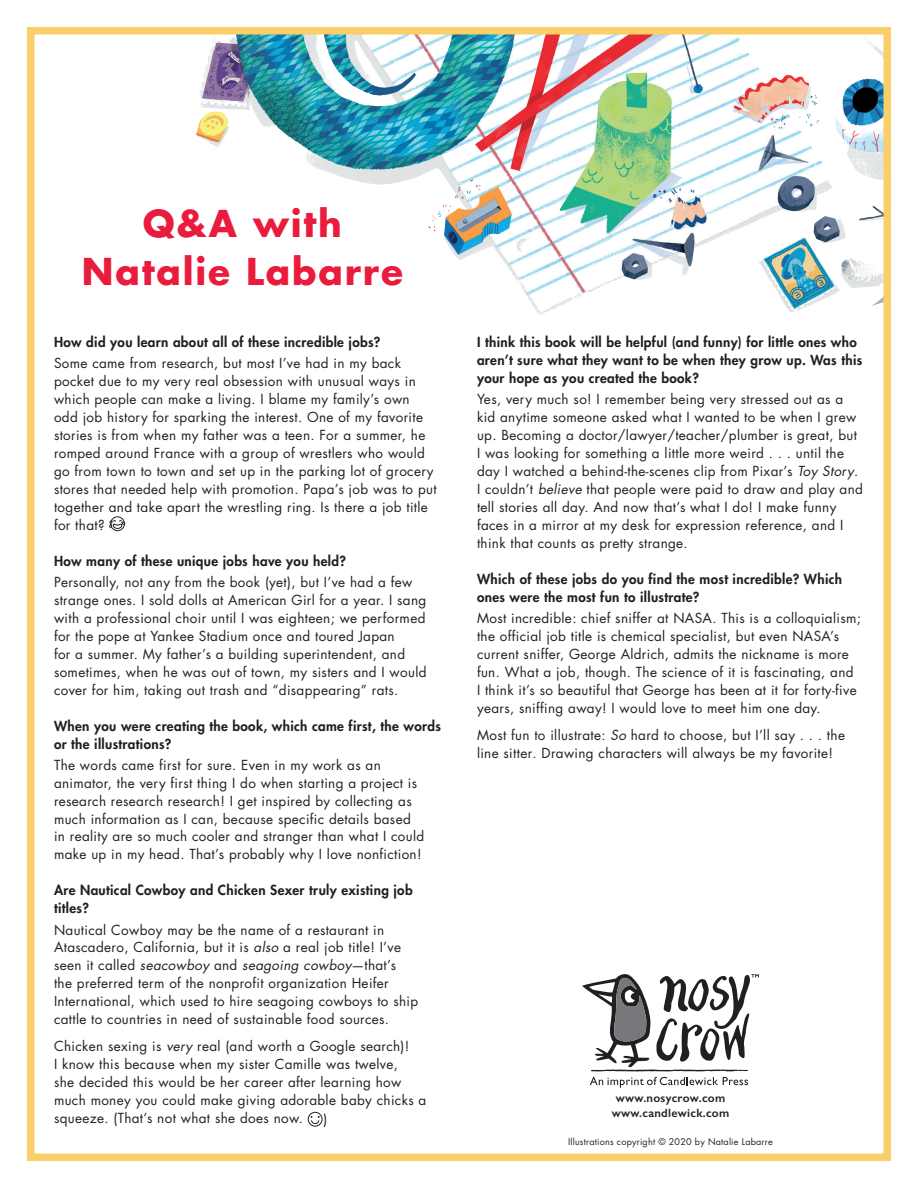
<style>
.page{position:relative;width:918px;height:1188px;background:#fff}
.page>*{position:absolute;margin:0;border:0;box-sizing:border-box;transform-origin:0 0}
.t1{font:700 36px/48px "Futura Std";letter-spacing:.05em;color:#e91c3d;text-align:center}
.Answer{font:13.5px/18px "Futura Std";letter-spacing:.025em;color:#231f20}
.Question{font:800 13.5px/18px "Futura Std";letter-spacing:.025em;color:#231f20}
.t2{font:600 12px "Gill Sans";letter-spacing:.025em;color:#231f20}
.t3{font:9px "Futura Std";letter-spacing:.025em;color:#231f20}
.s1{font-style:italic}
</style>
<div class="page">
<img style="left:196px;top:36px;width:686px;height:279px">
<div style="left:27px;top:27px;width:864px;height:1134px;border:8px solid #face69"></div>
<div style="left:110px;top:516px;width:15px;height:15px;border:1px solid #231f20;border-radius:50%"></div>
<svg style="left:109px;top:516px;width:17px;height:13px"></svg>
<div style="left:308px;top:1112px;width:14px;height:15px;border:1px solid #231f20;border-radius:50%"></div>
<svg style="left:311px;top:1116px;width:9px;height:8px"></svg>
<svg style="left:582px;top:974px;width:177px;height:114px"></svg>
<p class="t1" style="left:82px;top:199px;width:323px">Q&amp;A with<br>Natalie Labarre</p>
<p class="Question" style="left:54px;top:333px;width:328px">How did you learn about all of these incredible jobs?</p>
<p class="Answer" style="left:54px;top:354px;width:384px">Some came from research, but most I’ve had in my back pocket due to my very real obsession with unusual ways in which people can make a living. I blame my family’s own odd job history for sparking the interest. One of my favorite stories is from when my father was a teen. For a summer, he romped around France with a group of wrestlers who would go from town to town and set up in the parking lot of grocery stores that needed help with promotion. Papa’s job was to put together and take apart the wrestling ring. Is there a job title for that?</p>
<p class="Question" style="left:54px;top:552px;width:294px">How many of these unique jobs have you held?</p>
<p class="Answer" style="left:54px;top:573px;width:374px">Personally, not any from the book (yet), but I’ve had a few strange ones. I sold dolls at American Girl for a year. I sang with a professional choir until I was eighteen; we performed for the pope at Yankee Stadium once and toured Japan<br>for a summer. My father’s a building superintendent, and sometimes, when he was out of town, my sisters and I would cover for him, taking out trash and “disappearing” rats.</p>
<p class="Question" style="left:54px;top:717px;width:388px">When you were creating the book, which came first, the words or the illustrations?</p>
<p class="Answer" style="left:54px;top:756px;width:372px">The words came first for sure. Even in my work as an animator, the very first thing I do when starting a project is research research research! I get inspired by collecting as much information as I can, because specific details based in reality are so much cooler and stranger than what I could make up in my head. That’s probably why I love nonfiction!</p>
<p class="Question" style="left:54px;top:882px;width:360px">Are Nautical Cowboy and Chicken Sexer truly existing job titles?</p>
<p class="Answer" style="left:54px;top:921px;width:366px">Nautical Cowboy may be the name of a restaurant in Atascadero, California, but it is <span class="s1">also</span> a real job title! I’ve seen it called <span class="s1">seacowboy</span> and <span class="s1">seagoing cowboy</span>—that’s<br>the preferred term of the nonprofit organization Heifer International, which used to hire seagoing cowboys to ship cattle to countries in need of sustainable food sources.</p>
<p class="Answer" style="left:54px;top:1038px;width:374px">Chicken sexing is <span class="s1">very</span> real (and worth a Google search)!<br>I know this because when my sister Camille was twelve,<br>she decided this would be her career after learning how much money you could make giving adorable baby chicks a squeeze. (That’s not what she does now.</p>
<p class="Answer" style="left:323px;top:1110px;width:5px">)</p>
<p class="Question" style="left:477px;top:333px;width:387px">I think this book will be helpful (and funny) for little ones who aren’t sure what they want to be when they grow up. Was this your hope as you created the book?</p>
<p class="Answer" style="left:477px;top:390px;width:387px">Yes, very much so! I remember being very stressed out as a kid anytime someone asked what I wanted to be when I grew up. Becoming a doctor/lawyer/teacher/plumber is great, but I was looking for something a little more weird . . . until the day I watched a behind-the-scenes clip from Pixar’s <span class="s1">Toy Story</span>.<br>I couldn’t <span class="s1">believe</span> that people were paid to draw and play and tell stories all day. And now that’s what I do! I make funny faces in a mirror at my desk for expression reference, and I think that counts as pretty strange.</p>
<p class="Question" style="left:477px;top:570px;width:367px">Which of these jobs do you find the most incredible? Which ones were the most fun to illustrate?</p>
<p class="Answer" style="left:477px;top:609px;width:385px">Most incredible: chief sniffer at NASA. This is a colloquialism; the official job title is chemical specialist, but even NASA’s current sniffer, George Aldrich, admits the nickname is more fun. What a job, though. The science of it is fascinating, and<br>I think it’s so beautiful that George has been at it for forty-five years, sniffing away! I would love to meet him one day.</p>
<p class="Answer" style="left:477px;top:726px;width:370px">Most fun to illustrate: <span class="s1">So</span> hard to choose, but I’ll say . . . the line sitter. Drawing characters will always be my favorite!</p>
<p class="t2" style="left:616px;top:1091px;width:111px">www.nosycrow.com</p>
<p class="t2" style="left:612px;top:1106px;width:119px">www.candlewick.com</p>
<p class="t3" style="left:568px;top:1135px;width:206px">Illustrations copyright © 2020 by Natalie Labarre</p>
</div>
